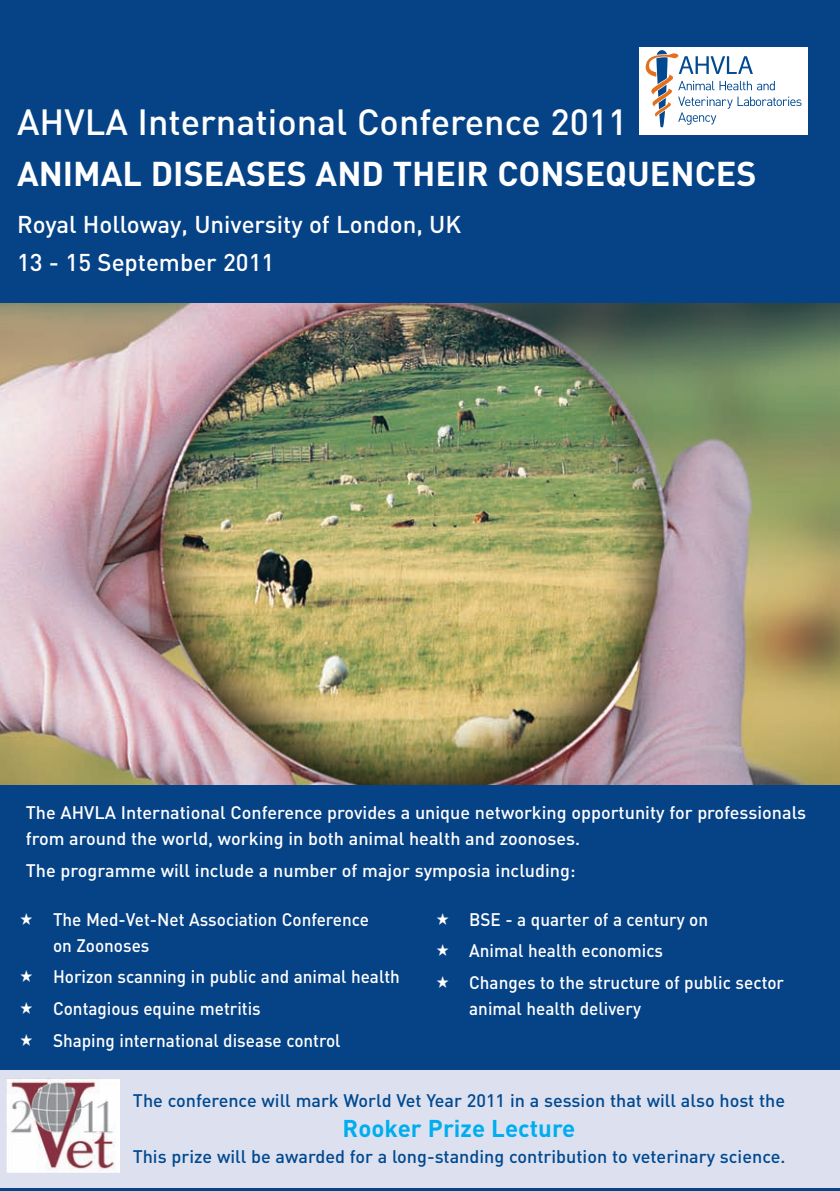
<style>
.page{position:relative;width:840px;height:1191px;background:#fff}
.page>*{position:absolute;margin:0;border:0;box-sizing:border-box;transform-origin:0 0}
.t1{font:500 36px "DIN";color:#fff}
.t2{font:700 34px "DIN";color:#fff}
.t3{font:500 24px/38.2px "DIN";color:#fff}
.t4{font:700 24px "DIN";color:#00aeef}
.t5{font:500 18px/31.6px "DIN";color:#fff;scale:.95 1}
.t6{font:500 18px/26px "DIN";color:#fff}
.t7{font:500 18px "DIN";color:#014990}
</style>
<div class="page">
<img style="left:0;top:302px;width:839px;height:482px">
<div style="left:0;top:0;width:839px;height:302px;background:#054286"></div>
<div style="left:0;top:784px;width:839px;height:407px;background:#054286"></div>
<div style="left:0;top:1070px;width:839px;height:117px;background:#dde1ef"></div>
<div style="left:638px;top:47px;width:169px;height:88px;background:#fff"></div>
<svg style="left:645px;top:50px;width:156px;height:77px"></svg>
<img style="left:7px;top:1079px;width:111px;height:93px">
<h1 class="t1" style="left:17px;top:101px;width:611px">AHVLA International Conference 2011</h1>
<h2 class="t2" style="left:17px;top:155px;width:740px">ANIMAL DISEASES AND THEIR CONSEQUENCES</h2>
<h3 class="t3" style="left:17px;top:205px;width:445px">Royal Holloway, University of London, UK<br>13 - 15 September 2011</h3>
<p class="t6" style="left:26px;top:800px;width:781px">The AHVLA International Conference provides a unique networking opportunity for professionals from around the world, working in both animal health and zoonoses.</p>
<p class="t6" style="left:26px;top:857px;width:551px">The programme will include a number of major symposia including:</p>
<p class="t5" style="left:53px;top:906px;width:334px;line-height:26px">The Med-Vet-Net Association Conference on Zoonoses</p>
<p class="t5" style="left:53px;top:961px;width:366px">Horizon scanning in public and animal health<br>Contagious equine metritis<br>Shaping international disease control</p>
<p class="t5" style="left:469px;top:903px;width:333px">BSE - a quarter of a century on<br>Animal health economics<br>Changes to the structure of public sector</p>
<p class="t5" style="left:469px;top:993px;width:182px">animal health delivery</p>
<p class="t7" style="left:133px;top:1090px;width:653px">The conference will mark World Vet Year 2011 in a session that will also host the</p>
<h3 class="t4" style="left:342px;top:1114px;width:234px">Rooker Prize Lecture</h3>
<p class="t7" style="left:133px;top:1146px;width:654px">This prize will be awarded for a long-standing contribution to veterinary science.</p>
</div>
